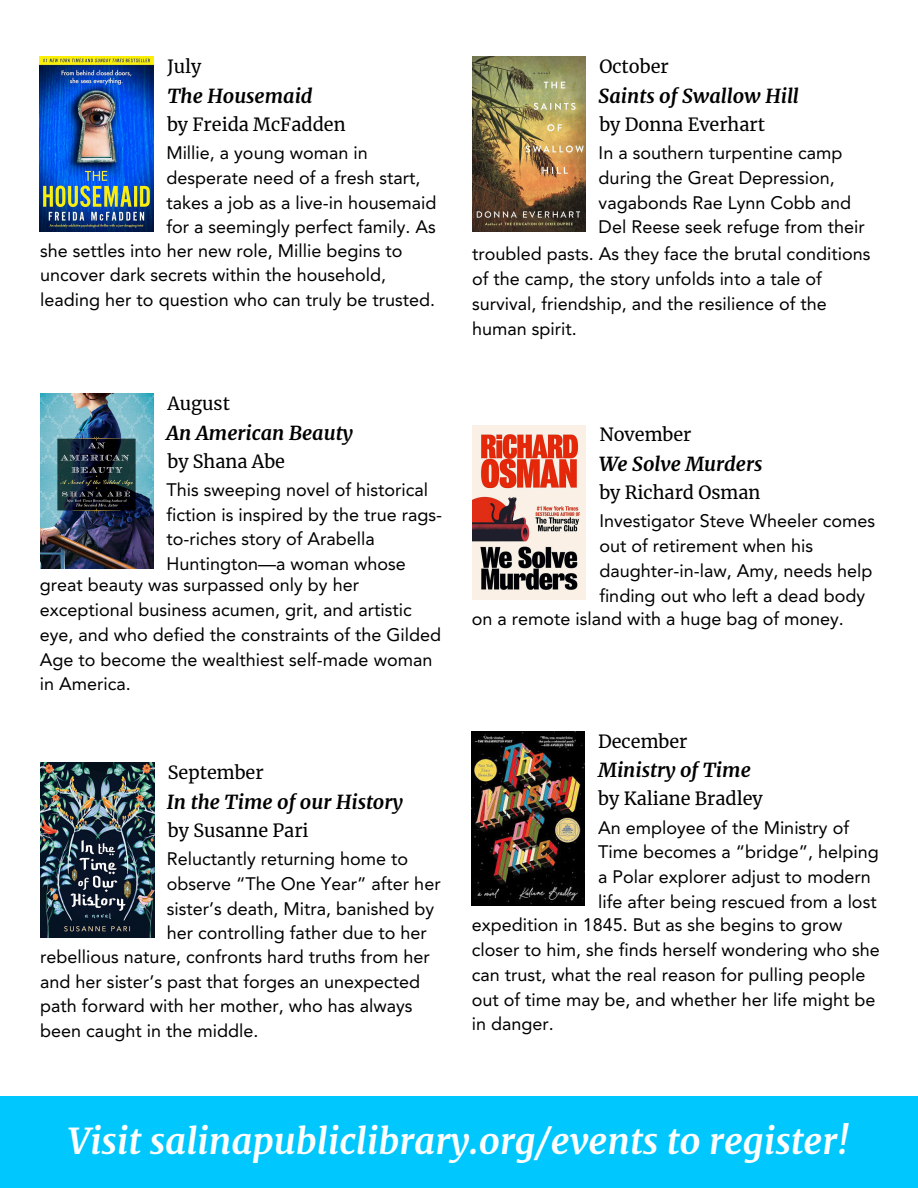
<style>
.page{position:relative;width:918px;height:1188px;background:#fff}
.page>*{position:absolute;margin:0;border:0;box-sizing:border-box;transform-origin:0 0}
.t1{font:italic 700 36px "Merriweather";color:#fff}
.t2{font:italic 700 19.5px "Merriweather";color:#000}
.t3{font:18px/24.8px "Avenir LT Std";color:#000}
.t4{font:18px "Merriweather";color:#000}
</style>
<div class="page">
<div style="left:0;top:1096px;width:918px;height:92px;background:#00c7fd"></div>
<img style="left:40px;top:57px;width:113px;height:174px">
<img style="left:40px;top:394px;width:114px;height:174px">
<img style="left:472px;top:57px;width:114px;height:174px">
<img style="left:472px;top:425px;width:114px;height:175px">
<img style="left:41px;top:763px;width:113px;height:174px">
<img style="left:471px;top:731px;width:114px;height:175px">
<p class="t4" style="left:167px;top:55px;width:36px">July</p>
<p class="t2" style="left:167px;top:84px;width:147px">The Housemaid</p>
<h2 class="t4" style="left:167px;top:113px;width:180px">by Freida McFadden</h2>
<p class="t3" style="left:166px;top:142px;width:272px">Millie, a young woman in desperate need of a fresh start, takes a job as a live-in housemaid for a seemingly perfect family. As</p>
<p class="t3" style="left:40px;top:240px;width:396px">she settles into her new role, Millie begins to uncover dark secrets within the household, leading her to question who can truly be trusted.</p>
<p class="t4" style="left:167px;top:392px;width:64px">August</p>
<p class="t2" style="left:166px;top:421px;width:188px">An American Beauty</p>
<p class="t3" style="left:166px;top:479px;width:277px">This sweeping novel of historical fiction is inspired by the true rags&shy;to-riches story of Arabella<br>Huntington—a woman whose</p>
<p class="t3" style="left:40px;top:574px;width:403px">great beauty was surpassed only by her exceptional business acumen, grit, and artistic eye, and who defied the constraints of the Gilded Age to become the wealthiest self-made woman in America.</p>
<h2 class="t4" style="left:167px;top:450px;width:119px">by Shana Abe</h2>
<p class="t4" style="left:168px;top:761px;width:97px">September</p>
<p class="t2" style="left:167px;top:790px;width:238px">In the Time of our History</p>
<p class="t3" style="left:167px;top:848px;width:275px">Reluctantly returning home to observe “The One Year” after her sister’s death, Mitra, banished by her controlling father due to her</p>
<p class="t3" style="left:40px;top:946px;width:391px">rebellious nature, confronts hard truths from her and her sister’s past that forges an unexpected path forward with her mother, who has always been caught in the middle.</p>
<h2 class="t4" style="left:168px;top:819px;width:142px">by Susanne Pari</h2>
<p class="t4" style="left:599px;top:55px;width:71px">October</p>
<p class="t2" style="left:599px;top:84px;width:202px">Saints of Swallow Hill</p>
<p class="t3" style="left:599px;top:142px;width:268px">In a southern turpentine camp during the Great Depression, vagabonds Rae Lynn Cobb and<br>Del Reese seek refuge from their</p>
<p class="t3" style="left:472px;top:243px;width:400px">troubled pasts. As they face the brutal conditions of the camp, the story unfolds into a tale of survival, friendship, and the resilience of the human spirit.</p>
<h2 class="t4" style="left:599px;top:113px;width:167px">by Donna Everhart</h2>
<p class="t4" style="left:599px;top:424px;width:94px">November</p>
<p class="t2" style="left:599px;top:452px;width:165px">We Solve Murders</p>
<h2 class="t4" style="left:599px;top:481px;width:163px">by Richard Osman</h2>
<p class="t3" style="left:599px;top:510px;width:277px">Investigator Steve Wheeler comes out of retirement when his daughter-in-law, Amy, needs help finding out who left a dead body</p>
<p class="t3" style="left:472px;top:608px;width:374px">on a remote island with a huge bag of money.</p>
<p class="t4" style="left:598px;top:730px;width:91px">December</p>
<p class="t2" style="left:598px;top:758px;width:154px">Ministry of Time</p>
<p class="t3" style="left:598px;top:817px;width:282px">An employee of the Ministry of<br>Time becomes a “bridge”, helping a Polar explorer adjust to modern life after being rescued from a lost</p>
<h1 class="t3" style="left:472px;top:914px;width:410px">expedition in 1845. But as she begins to grow closer to him, she finds herself wondering who she can trust, what the real reason for pulling people out of time may be, and whether her life might be in danger.</h1>
<h2 class="t4" style="left:598px;top:788px;width:166px">by Kaliane Bradley</h2>
<p class="t1" style="left:68px;top:1119px;width:783px">Visit salinapubliclibrary.org/events to register!</p>
</div>
